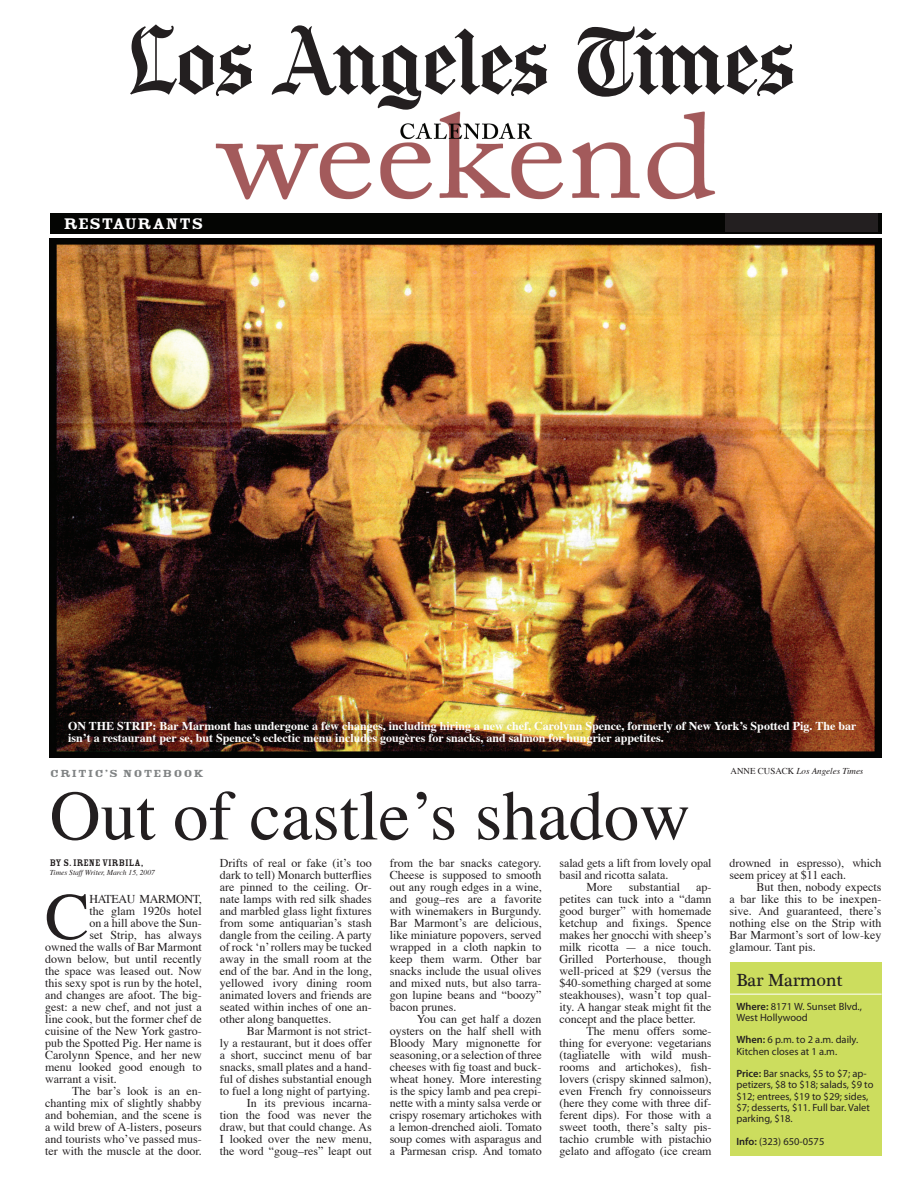
<style>
.page{position:relative;width:918px;height:1188px;background:#fff}
.page>*{position:absolute;margin:0;border:0;box-sizing:border-box;transform-origin:0 0}
.t1{font:70.5px "Times";color:#231f20}
.t2{font:66.3px "Times";color:#231f20}
.t3{font:18px "Plantagenet Cherokee";color:#231f20}
.t4{font:16.8px "Rosewood Std Fill";color:#fff;scale:1.33 1}
.t5{font:12px/12px "Times";color:#231f20;text-align:justify}
.t6{font:700 12px/12px "Times";color:#fff}
.t7{font:12px "Times";letter-spacing:-.03em;color:#231f20}
.t8{font:11.25px "Rosewood Std Fill";letter-spacing:.05em;color:#808384;scale:1.47 1}
.t9{font:10.5px/11.2px "Myriad Pro";color:#231f20}
.t10{font:10.5px "Rosewood Std Fill";color:#231f20}
.t11{font:italic 9px "Times";color:#231f20}
.t12{font:italic 7.5px "Times";color:#231f20}
.s1{font-style:normal}
.s2{font-weight:600}
</style>
<div class="page">
<img style="left:215px;top:72px;width:579px;height:128px">
<div style="left:730px;top:963px;width:152px;height:193px;background:#ccdd5e"></div>
<hr style="left:730px;top:994px;width:152px;height:1px;background:#fff">
<svg style="left:578px;top:26px;width:215px;height:71px"></svg>
<svg style="left:272px;top:25px;width:275px;height:85px"></svg>
<svg style="left:130px;top:24px;width:122px;height:72px"></svg>
<img style="left:50px;top:239px;width:831px;height:519px">
<div style="left:50px;top:213px;width:831px;height:21px;background:#040503"></div>
<div style="left:726px;top:214px;width:152px;height:18px;background:#231f20"></div>
<h3 class="t4" style="left:63px;top:215px;width:107px">RESTAURANTS</h3>
<p class="t6" style="left:68px;top:719px;width:790px">ON THE STRIP: Bar Marmont has undergone a few changes, including hiring a new chef, Carolynn Spence, formerly of New York’s Spotted Pig. The bar isn’t a restaurant per se, but Spence’s eclectic menu includes gougères for snacks, and salmon for hungrier appetites.</p>
<p class="t8" style="left:50px;top:768px;width:106px">CRITIC’S NOTEBOOK</p>
<h1 class="t1" style="left:50px;top:750px;width:642px">Out of castle’s shadow</h1>
<p class="t11" style="left:731px;top:763px;width:134px"><span class="s1">ANNE CUSACK</span> Los Angeles Times</p>
<p class="t5" style="left:390px;top:856px;width:153px">from the bar snacks category.<br>Cheese is supposed to smooth out any rough edges in a wine, and goug–res are a favorite with winemakers in Burgundy.<br>Bar Marmont’s are delicious, like miniature popovers, served wrapped in a cloth napkin to keep them warm. Other bar snacks include the usual olives and mixed nuts, but also tarra&shy;gon lupine beans and “boozy” bacon prunes.</p>
<p class="t5" style="left:390px;top:1012px;width:153px;text-indent:27px">You can get half a dozen oysters on the half shell with Bloody Mary mignonette for seasoning, or a selection of three cheeses with fig toast and buck&shy;wheat honey. More interesting is the spicy lamb and pea crepi&shy;nette with a minty salsa verde or crispy rosemary artichokes with a lemon-drenched aioli. Tomato soup comes with asparagus and a Parmesan crisp. And tomato</p>
<p class="t5" style="left:220px;top:856px;width:153px">Drifts of real or fake (it’s too dark to tell) Monarch butterflies are pinned to the ceiling. Or&shy;nate lamps with red silk shades and marbled glass light fixtures from some antiquarian’s stash dangle from the ceiling. A party of rock ‘n’ rollers may be tucked away in the small room at the end of the bar. And in the long, yellowed ivory dining room animated lovers and friends are seated within inches of one an&shy;other along banquettes.</p>
<p class="t5" style="left:220px;top:1024px;width:153px;text-align:right">Bar Marmont is not strict-<br>ly a restaurant, but it does offer a short, succinct menu of bar snacks, small plates and a hand&shy;ful of dishes substantial enough to fuel a long night of partying.<br>In its previous incarna-<br>tion the food was never the draw, but that could change. As<br>I looked over the new menu, the word “goug–res” leapt out</p>
<p class="t5" style="left:560px;top:856px;width:153px">salad gets a lift from lovely opal</p>
<p class="t5" style="left:560px;top:868px;width:110px">basil and ricotta salata.</p>
<p class="t5" style="left:587px;top:880px;width:27px">More</p>
<p class="t5" style="left:629px;top:880px;width:53px">substantial</p>
<p class="t10" style="left:50px;top:858px;width:95px">BY S. IRENE VIRBILA,</p>
<p class="t12" style="left:50px;top:866px;width:106px">Times Staff Writer, March 15, 2007</p>
<p class="t5" style="left:730px;top:856px;width:153px">drowned in espresso), which seem pricey at $11 each.</p>
<p class="t5" style="left:730px;top:880px;width:153px;text-indent:27px">But then, nobody expects a bar like this to be inexpen&shy;sive. And guaranteed, there’s nothing else on the Strip with Bar Marmont’s sort of low-key glamour. Tant pis.</p>
<h3 class="t3" style="left:736px;top:970px;width:108px">Bar Marmont</h3>
<p class="t9" style="left:736px;top:1000px;width:127px"><span class="s2">Where:</span> 8171 W. Sunset Blvd.,<br>West Hollywood</p>
<p class="t9" style="left:736px;top:1034px;width:123px"><span class="s2">When:</span> 6 p.m. to 2 a.m. daily.<br>Kitchen closes at 1 a.m.</p>
<p class="t9" style="left:736px;top:1068px;width:138px"><span class="s2">Price:</span> Bar snacks, $5 to $7; ap&shy;petizers, $8 to $18; salads, $9 to $12; entrees, $19 to $29; sides, $7; desserts, $11. Full bar. Valet parking, $18.</p>
<p class="t9" style="left:736px;top:1135px;width:89px"><span class="s2">Info:</span> (323) 650-0575</p>
<p class="t5" style="left:560px;top:880px;width:153px;text-indent:137px">ap&shy;petites can tuck into a “damn good burger” with homemade ketchup and fixings. Spence makes her gnocchi with sheep’s milk ricotta — a nice touch.<br>Grilled Porterhouse, though well-priced at $29 (versus the $40-something charged at some steakhouses), wasn’t top qual&shy;ity. A hangar steak might fit the concept and the place better.</p>
<p class="t5" style="left:560px;top:1024px;width:153px;text-indent:27px">The menu offers some&shy;thing for everyone: vegetarians (tagliatelle with wild mush&shy;rooms and artichokes), fish&shy;lovers (crispy skinned salmon), even French fry connoisseurs (here they come with three dif&shy;ferent dips). For those with a sweet tooth, there’s salty pis&shy;tachio crumble with pistachio gelato and affogato (ice cream</p>
<h2 class="t2" style="left:45px;top:855px;width:46px">C</h2>
<p class="t7" style="left:89px;top:888px;width:114px">HATEAU MARMONT,</p>
<p class="t5" style="left:89px;top:904px;width:114px">the glam 1920s hotel</p>
<p class="t5" style="left:89px;top:916px;width:114px">on a hill above the Sun-</p>
<p class="t5" style="left:89px;top:928px;width:114px">set Strip, has always</p>
<p class="t5" style="left:45px;top:940px;width:158px">owned the walls of Bar Marmont</p>
<p class="t5" style="left:45px;top:952px;width:158px">down below, but until recently</p>
<p class="t5" style="left:45px;top:964px;width:158px">the space was leased out. Now</p>
<p class="t5" style="left:45px;top:976px;width:158px">this sexy spot is run by the hotel,</p>
<p class="t5" style="left:45px;top:988px;width:158px">and changes are afoot. The big-</p>
<p class="t5" style="left:45px;top:1000px;width:158px">gest: a new chef, and not just a</p>
<p class="t5" style="left:45px;top:1012px;width:158px">line cook, but the former chef de</p>
<p class="t5" style="left:45px;top:1024px;width:158px">cuisine of the New York gastro-</p>
<p class="t5" style="left:45px;top:1036px;width:158px">pub the Spotted Pig. Her name is</p>
<p class="t5" style="left:45px;top:1048px;width:158px">Carolynn Spence, and her new</p>
<p class="t5" style="left:45px;top:1060px;width:158px">menu looked good enough to</p>
<p class="t5" style="left:45px;top:1072px;width:73px">warrant a visit.</p>
<p class="t5" style="left:72px;top:1084px;width:131px">The bar’s look is an en-</p>
<p class="t5" style="left:45px;top:1096px;width:158px">chanting mix of slightly shabby</p>
<p class="t5" style="left:45px;top:1108px;width:158px">and bohemian, and the scene is</p>
<p class="t5" style="left:45px;top:1120px;width:158px">a wild brew of A-listers, poseurs</p>
<p class="t5" style="left:45px;top:1132px;width:158px">and tourists who’ve passed mus-</p>
<p class="t5" style="left:45px;top:1144px;width:158px">ter with the muscle at the door.</p>
</div>
